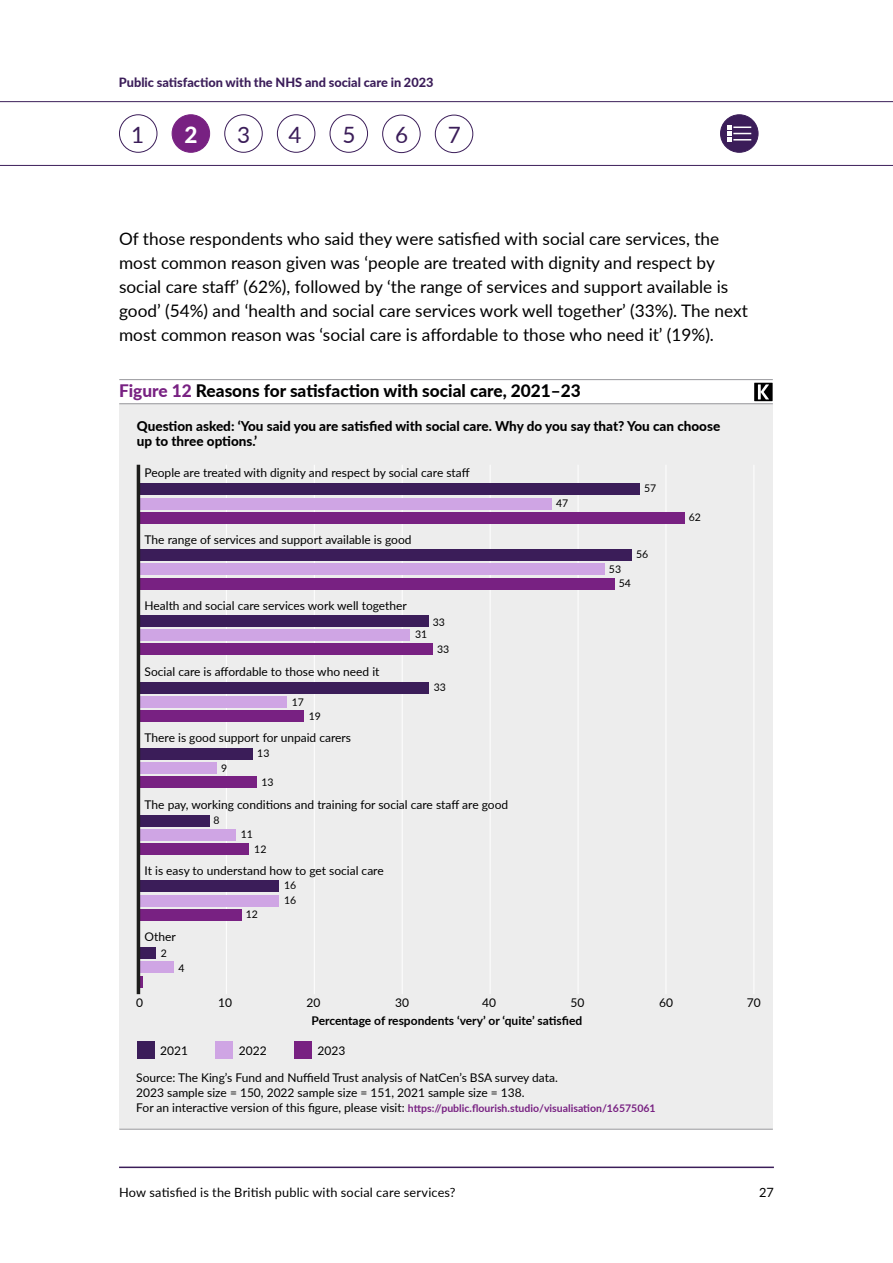
<style>
.page{position:relative;width:893px;height:1263px;background:#fff}
.page>*{position:absolute;margin:0;border:0;box-sizing:border-box;transform-origin:0 0}
.t1{font:22.5px "Lato";color:#3b1d59}
.t2{font:800 22.5px "Lato";color:#fff}
.t3{font:17.25px/24px "Lato";color:#000}
.t4{font:800 17.25px "Lato";color:#000}
.t5{font:800 13.5px/15px "Lato";color:#000}
.t6{font:12.75px "Lato";letter-spacing:.015em;color:#000}
.t7{font:800 12.75px "Lato";color:#3b1d59}
.t8{font:12px/15px "Lato";color:#000}
.t9{font:700 12px "Lato";color:#000}
.t10{font:700 10.5px "Lato";color:#782182}
.t11{font:10.5px "Lato";color:#000}
.s1{color:#782182}
.s2{font-weight:400;font-size:12px;color:#000}
</style>
<div class="page">
<hr style="left:0;top:165px;width:893px;height:1px;background:#3b1d59">
<hr style="left:0;top:101px;width:893px;height:1px;background:#3b1d59">
<hr style="left:119px;top:1166px;width:655px;height:2px;background:#3b1d59">
<div style="left:720px;top:115px;width:38px;height:37px;background:#3b1d59;border-radius:50%"></div>
<div style="left:720px;top:114px;width:38px;height:39px;border:1px solid #3b1d59;border-radius:50%"></div>
<svg style="left:727px;top:125px;width:24px;height:17px"></svg>
<div style="left:172px;top:115px;width:38px;height:37px;background:#782182;border-radius:50%"></div>
<div style="left:172px;top:114px;width:38px;height:39px;border:1px solid #782182;border-radius:50%"></div>
<div style="left:330px;top:114px;width:38px;height:39px;border:1px solid #3b1d59;border-radius:50%"></div>
<div style="left:119px;top:114px;width:38px;height:39px;border:1px solid #3b1d59;border-radius:50%"></div>
<div style="left:224px;top:114px;width:39px;height:39px;border:1px solid #3b1d59;border-radius:50%"></div>
<div style="left:277px;top:114px;width:38px;height:39px;border:1px solid #3b1d59;border-radius:50%"></div>
<div style="left:382px;top:115px;width:39px;height:38px;border:1px solid #3b1d59;border-radius:50%"></div>
<div style="left:435px;top:115px;width:38px;height:38px;border:1px solid #3b1d59;border-radius:50%"></div>
<div style="left:119px;top:404px;width:654px;height:725px;background:#ededed"></div>
<svg style="left:754px;top:383px;width:19px;height:18px"></svg>
<hr style="left:119px;top:379px;width:654px;height:1px;background:#98989c">
<hr style="left:119px;top:403px;width:654px;height:1px;background:#98989c">
<hr style="left:578px;top:465px;width:1px;height:529px;background:#fff">
<hr style="left:666px;top:465px;width:1px;height:529px;background:#fff">
<hr style="left:490px;top:465px;width:1px;height:529px;background:#fff">
<hr style="left:753px;top:465px;width:1px;height:529px;background:#fff">
<hr style="left:402px;top:465px;width:1px;height:529px;background:#fff">
<hr style="left:314px;top:465px;width:1px;height:529px;background:#fff">
<hr style="left:226px;top:465px;width:1px;height:529px;background:#fff">
<div style="left:139px;top:483px;width:500px;height:12px;background:#3b1d59"></div>
<div style="left:139px;top:497px;width:413px;height:12px;background:#cfa5e4"></div>
<div style="left:139px;top:512px;width:546px;height:12px;background:#782182"></div>
<div style="left:139px;top:549px;width:493px;height:12px;background:#3b1d59"></div>
<div style="left:139px;top:563px;width:466px;height:12px;background:#cfa5e4"></div>
<div style="left:139px;top:578px;width:476px;height:11px;background:#782182"></div>
<div style="left:139px;top:615px;width:289px;height:12px;background:#3b1d59"></div>
<div style="left:139px;top:629px;width:271px;height:12px;background:#cfa5e4"></div>
<div style="left:139px;top:643px;width:294px;height:12px;background:#782182"></div>
<div style="left:139px;top:682px;width:290px;height:12px;background:#3b1d59"></div>
<div style="left:139px;top:696px;width:148px;height:12px;background:#cfa5e4"></div>
<div style="left:139px;top:710px;width:165px;height:12px;background:#782182"></div>
<div style="left:139px;top:748px;width:114px;height:12px;background:#3b1d59"></div>
<div style="left:139px;top:762px;width:78px;height:12px;background:#cfa5e4"></div>
<div style="left:139px;top:776px;width:117px;height:12px;background:#782182"></div>
<div style="left:139px;top:814px;width:70px;height:12px;background:#3b1d59"></div>
<div style="left:139px;top:829px;width:97px;height:12px;background:#cfa5e4"></div>
<div style="left:139px;top:843px;width:110px;height:12px;background:#782182"></div>
<div style="left:139px;top:880px;width:140px;height:12px;background:#3b1d59"></div>
<div style="left:139px;top:895px;width:140px;height:11px;background:#cfa5e4"></div>
<div style="left:139px;top:909px;width:102px;height:12px;background:#782182"></div>
<div style="left:139px;top:947px;width:17px;height:12px;background:#3b1d59"></div>
<div style="left:139px;top:961px;width:34px;height:12px;background:#cfa5e4"></div>
<svg style="left:140px;top:976px;width:3px;height:11px"></svg>
<hr style="left:137px;top:465px;width:3px;height:529px;background:#1d1d1b">
<div style="left:137px;top:1041px;width:17px;height:17px;background:#3b1d59"></div>
<div style="left:216px;top:1041px;width:17px;height:17px;background:#cfa5e4"></div>
<div style="left:294px;top:1041px;width:17px;height:17px;background:#782182"></div>
<hr style="left:119px;top:1129px;width:654px;height:1px;background:#98989c">
<p class="t7" style="left:119px;top:73px;width:316px">Public satisfaction with the NHS and social care in 2023</p>
<h1 class="t1" style="left:131px;top:118px;width:15px">1</h1>
<h1 class="t2" style="left:185px;top:118px;width:15px">2</h1>
<h1 class="t1" style="left:237px;top:118px;width:15px">3</h1>
<h1 class="t1" style="left:288px;top:118px;width:15px">4</h1>
<h1 class="t1" style="left:343px;top:118px;width:15px">5</h1>
<h1 class="t1" style="left:395px;top:119px;width:15px">6</h1>
<h1 class="t1" style="left:448px;top:119px;width:15px">7</h1>
<p class="t3" style="left:119px;top:226px;width:630px">Of those respondents who said they were satisfied with social care services, the most common reason given was ‘people are treated with dignity and respect by social care staff’ (62%), followed by ‘the range of services and support available is good’ (54%) and ‘health and social care services work well together’ (33%). The next most common reason was ‘social care is affordable to those who need it’ (19%).</p>
<h2 class="t4" style="left:119px;top:378px;width:463px"><span class="s1">Figure 12</span> Reasons for satisfaction with social care, 2021–23</h2>
<p class="t5" style="left:137px;top:418px;width:585px">Question asked: ‘You said you are satisfied with social care. Why do you say that? You can choose up to three options.’</p>
<p class="t8" style="left:145px;top:465px;width:327px">People are treated with dignity and respect by social care staff</p>
<p class="t8" style="left:145px;top:531px;width:268px">The range of services and support available is good</p>
<p class="t8" style="left:145px;top:597px;width:264px">Health and social care services work well together</p>
<p class="t8" style="left:145px;top:664px;width:237px">Social care is affordable to those who need it</p>
<p class="t11" style="left:292px;top:694px;width:14px">17</p>
<p class="t11" style="left:309px;top:709px;width:14px">19</p>
<p class="t8" style="left:145px;top:730px;width:208px">There is good support for unpaid carers</p>
<p class="t11" style="left:221px;top:760px;width:8px">9</p>
<p class="t11" style="left:257px;top:746px;width:14px">13</p>
<p class="t11" style="left:261px;top:774px;width:14px">13</p>
<p class="t11" style="left:433px;top:614px;width:14px">33</p>
<p class="t11" style="left:415px;top:627px;width:14px">31</p>
<p class="t11" style="left:437px;top:641px;width:14px">33</p>
<p class="t11" style="left:434px;top:680px;width:14px">33</p>
<p class="t8" style="left:145px;top:796px;width:365px">The pay, working conditions and training for social care staff are good</p>
<p class="t11" style="left:213px;top:812px;width:8px">8</p>
<p class="t11" style="left:241px;top:827px;width:14px">11</p>
<p class="t11" style="left:254px;top:841px;width:14px">12</p>
<p class="t8" style="left:145px;top:862px;width:241px">It is easy to understand how to get social care</p>
<p class="t11" style="left:284px;top:878px;width:14px">16</p>
<p class="t8" style="left:145px;top:928px;width:33px">Other</p>
<p class="t11" style="left:161px;top:945px;width:8px">2</p>
<p class="t11" style="left:179px;top:960px;width:8px">4</p>
<p class="t11" style="left:246px;top:907px;width:14px">12</p>
<p class="t11" style="left:284px;top:893px;width:14px">16</p>
<p class="t11" style="left:556px;top:496px;width:14px">47</p>
<p class="t11" style="left:644px;top:481px;width:14px">57</p>
<p class="t11" style="left:609px;top:561px;width:14px">53</p>
<p class="t11" style="left:636px;top:547px;width:14px">56</p>
<p class="t11" style="left:619px;top:576px;width:14px">54</p>
<p class="t11" style="left:689px;top:510px;width:14px">62</p>
<p class="t8" style="left:136px;top:995px;width:8px">0</p>
<p class="t8" style="left:218px;top:995px;width:15px">10</p>
<p class="t8" style="left:307px;top:995px;width:15px">20</p>
<p class="t8" style="left:395px;top:995px;width:15px">30</p>
<p class="t8" style="left:482px;top:995px;width:15px">40</p>
<p class="t8" style="left:571px;top:995px;width:15px">50</p>
<p class="t8" style="left:659px;top:995px;width:15px">60</p>
<p class="t8" style="left:747px;top:995px;width:15px">70</p>
<p class="t9" style="left:312px;top:1012px;width:272px">Percentage of respondents ‘very’ or ‘quite’ satisfied</p>
<p class="t8" style="left:160px;top:1042px;width:29px">2021</p>
<p class="t8" style="left:239px;top:1042px;width:29px">2022</p>
<p class="t8" style="left:318px;top:1042px;width:29px">2023</p>
<p class="t8" style="left:136px;top:1070px;width:423px">Source: The King’s Fund and Nuffield Trust analysis of NatCen’s BSA survey data.<br>2023 sample size = 150, 2022 sample size = 151, 2021 sample size = 138.</p>
<p class="t10" style="left:136px;top:1101px;width:521px"><span class="s2">For an interactive version of this figure, please visit:</span> https://public.flourish.studio/visualisation/16575061</p>
<p class="t6" style="left:119px;top:1184px;width:338px">How satisfied is the British public with social care services?</p>
<p class="t6" style="left:759px;top:1184px;width:16px">27</p>
</div>
